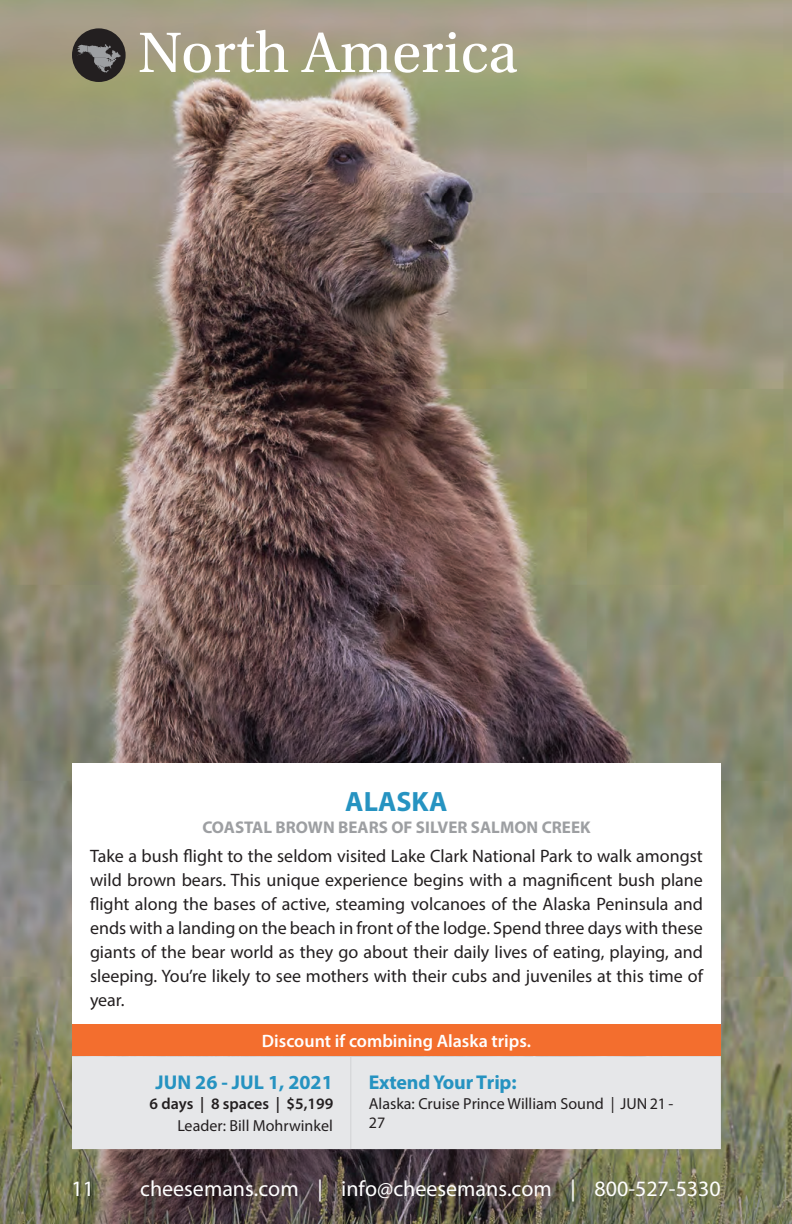
<style>
.page{position:relative;width:792px;height:1224px;background:#fff}
.page>*{position:absolute;margin:0;border:0;box-sizing:border-box;transform-origin:0 0}
.t1{font:60px "Utopia Std";color:#fff}
.t2{font:700 28px "Myriad Pro";color:#2693c1}
.t3{font:22px "Myriad Pro";color:#fff}
.t4{font:700 20px "Myriad Pro";letter-spacing:-.01em;color:#2693c1}
.t5{font:18px/24px "Myriad Pro";color:#231f20;text-align:justify}
.t6{font:600 18px "Myriad Pro";color:#fff}
.t7{font:700 17px "Myriad Pro";color:#9d9fa2}
.t8{font:16px/18.4px "Myriad Pro";color:#231f20}
.t9{font:600 16px "Myriad Pro";color:#231f20}
</style>
<div class="page">
<img style="left:0;top:0;width:792px;height:1224px">
<div style="left:72px;top:763px;width:649px;height:261px;background:#fff"></div>
<div style="left:72px;top:1024px;width:649px;height:32px;background:#f36e2e"></div>
<div style="left:72px;top:1056px;width:649px;height:93px;background:#e6e7e9"></div>
<hr style="left:350px;top:1056px;width:1px;height:93px;background:#d1d2d4">
<div style="left:72px;top:28px;width:54px;height:54px;background:#231f20;border-radius:50%"></div>
<svg style="left:77px;top:44px;width:44px;height:29px"></svg>
<h1 class="t1" style="left:138px;top:20px;width:382px">North America</h1>
<h2 class="t2" style="left:345px;top:784px;width:104px">ALASKA</h2>
<p class="t7" style="left:202px;top:817px;width:390px">COASTAL BROWN BEARS OF SILVER SALMON CREEK</p>
<p class="t5" style="left:90px;top:844px;width:614px">Take a bush flight to the seldom visited Lake Clark National Park to walk amongst wild brown bears. This unique experience begins with a magnificent bush plane flight along the bases of active, steaming volcanoes of the Alaska Peninsula and ends with a landing on the beach in front of the lodge. Spend three days with these giants of the bear world as they go about their daily lives of eating, playing, and sleeping. You’re likely to see mothers with their cubs and juveniles at this time of year.</p>
<p class="t6" style="left:262px;top:1029px;width:271px">Discount if combining Alaska trips.</p>
<p class="t4" style="left:156px;top:1069px;width:179px">JUN 26 - JUL 1, 2021</p>
<p class="t9" style="left:150px;top:1094px;width:185px">6 days | 8 spaces | $5,199</p>
<p class="t8" style="left:177px;top:1116px;width:157px">Leader: Bill Mohrwinkel</p>
<p class="t4" style="left:369px;top:1069px;width:149px">Extend Your Trip:</p>
<p class="t8" style="left:369px;top:1094px;width:306px">Alaska: Cruise Prince William Sound | JUN 21 -<br>27</p>
<p class="t3" style="left:72px;top:1175px;width:24px">11</p>
<p class="t3" style="left:140px;top:1175px;width:582px">cheesemans.com | info@cheesemans.com | 800-527-5330</p>
</div>
